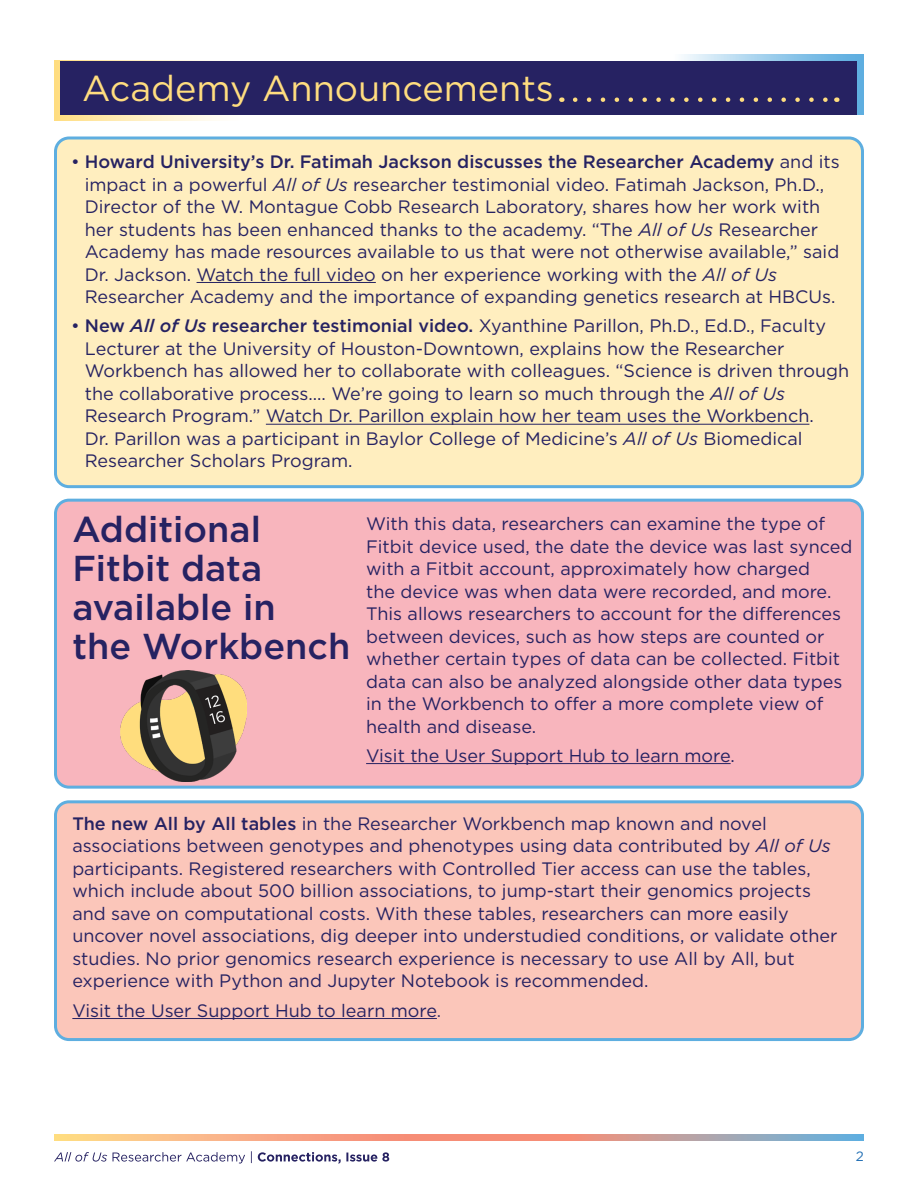
<style>
.page{position:relative;width:918px;height:1188px;background:#fff}
.page>*{position:absolute;margin:0;border:0;box-sizing:border-box;transform-origin:0 0}
.t1{font:500 36px/39px "Gotham";color:#262262}
.t2{font:36px "Gotham";color:#ffdd7f}
.t3{font:18px/22.5px "Gotham";color:#262262}
.t4{font:13.5px "Gotham";color:#216fb4}
.s1{font-weight:500}
.s2{font-style:italic}
.s3{font-weight:500;font-style:italic}
.s4{color:#3c3871}
</style>
<div class="page">
<svg style="left:54px;top:1151px;width:335px;height:13px"></svg>
<svg style="left:54px;top:1134px;width:810px;height:6px;background:#dca590"></svg>
<div style="left:56px;top:138px;width:806px;height:349px;background:#ffeebf;border-radius:14px"></div>
<div style="left:54px;top:136px;width:810px;height:352px;border:3px solid #5eaee0;border-radius:14px"></div>
<hr style="left:197px;top:282px;width:179px;height:1px;background:#262262">
<hr style="left:266px;top:424px;width:543px;height:1px;background:#262262">
<div style="left:54px;top:61px;width:192px;height:60px;background:linear-gradient(to right,#ffdf85,#fff)"></div>
<div style="left:672px;top:54px;width:192px;height:61px;background:linear-gradient(to right,#f7fbfd,#52a8de)"></div>
<div style="left:60px;top:61px;width:797px;height:54px;background:#262262"></div>
<svg style="left:575px;top:97px;width:253px;height:5px"></svg>
<div style="left:56px;top:500px;width:806px;height:287px;background:#f8b5bd;border-radius:14px"></div>
<div style="left:54px;top:499px;width:810px;height:290px;border:3px solid #5eaee0;border-radius:14px"></div>
<img style="left:121px;top:671px;width:126px;height:110px">
<div style="left:56px;top:802px;width:806px;height:238px;background:#fbc6ba;border-radius:14px"></div>
<div style="left:54px;top:800px;width:810px;height:241px;border:3px solid #5eaee0;border-radius:14px"></div>
<hr style="left:366px;top:763px;width:365px;height:1px;background:#262262">
<hr style="left:72px;top:1018px;width:365px;height:1px;background:#262262">
<h2 class="t2" style="left:82px;top:65px;width:473px">Academy Announcements</h2>
<p class="t3" style="left:85px;top:150px;width:756px;text-indent:-14px">• <span class="s1">Howard University’s Dr. Fatimah Jackson discusses the Researcher Academy</span> and its impact in a powerful <span class="s2">All of Us</span> researcher testimonial video. Fatimah Jackson, Ph.D., Director of the W. Montague Cobb Research Laboratory, shares how her work with her students has been enhanced thanks to the academy. “The <span class="s2">All of Us</span> Researcher Academy has made resources available to us that were not otherwise available,” said Dr. Jackson. Watch the full video on her experience working with the <span class="s2">All of Us </span>Researcher Academy and the importance of expanding genetics research at HBCUs.</p>
<p class="t3" style="left:85px;top:314px;width:766px;text-indent:-14px">• <span class="s1">New</span> <span class="s3">All of Us</span> <span class="s1">researcher testimonial video.</span> Xyanthine Parillon, Ph.D., Ed.D., Faculty Lecturer at the University of Houston-Downtown, explains how the Researcher Workbench has allowed her to collaborate with colleagues. “Science is driven through the collaborative process.... We’re going to learn so much through the <span class="s2">All of Us </span>Research Program.” Watch Dr. Parillon explain how her team uses the Workbench.<br>Dr. Parillon was a participant in Baylor College of Medicine’s <span class="s2">All of Us</span> Biomedical Researcher Scholars Program.</p>
<h3 class="t1" style="left:72px;top:509px;width:280px">Additional<br>Fitbit data available in<br>the Workbench</h3>
<p class="t3" style="left:366px;top:512px;width:488px">With this data, researchers can examine the type of Fitbit device used, the date the device was last synced with a Fitbit account, approximately how charged<br>the device was when data were recorded, and more.<br>This allows researchers to account for the differences between devices, such as how steps are counted or whether certain types of data can be collected. Fitbit data can also be analyzed alongside other data types in the Workbench to offer a more complete view of health and disease.</p>
<p class="t3" style="left:366px;top:744px;width:370px">Visit the User Support Hub to learn more.</p>
<p class="t3" style="left:72px;top:812px;width:767px"><span class="s1">The new All by All tables</span> in the Researcher Workbench map known and novel associations between genotypes and phenotypes using data contributed by <span class="s2">All of Us </span>participants. Registered researchers with Controlled Tier access can use the tables, which include about 500 billion associations, to jump-start their genomics projects and save on computational costs. With these tables, researchers can more easily uncover novel associations, dig deeper into understudied conditions, or validate other studies. No prior genomics research experience is necessary to use All by All, but experience with Python and Jupyter Notebook is recommended.</p>
<p class="t3" style="left:72px;top:999px;width:370px">Visit the User Support Hub to learn more<span class="s4">.</span></p>
<p class="t4" style="left:856px;top:1148px;width:10px">2</p>
</div>
